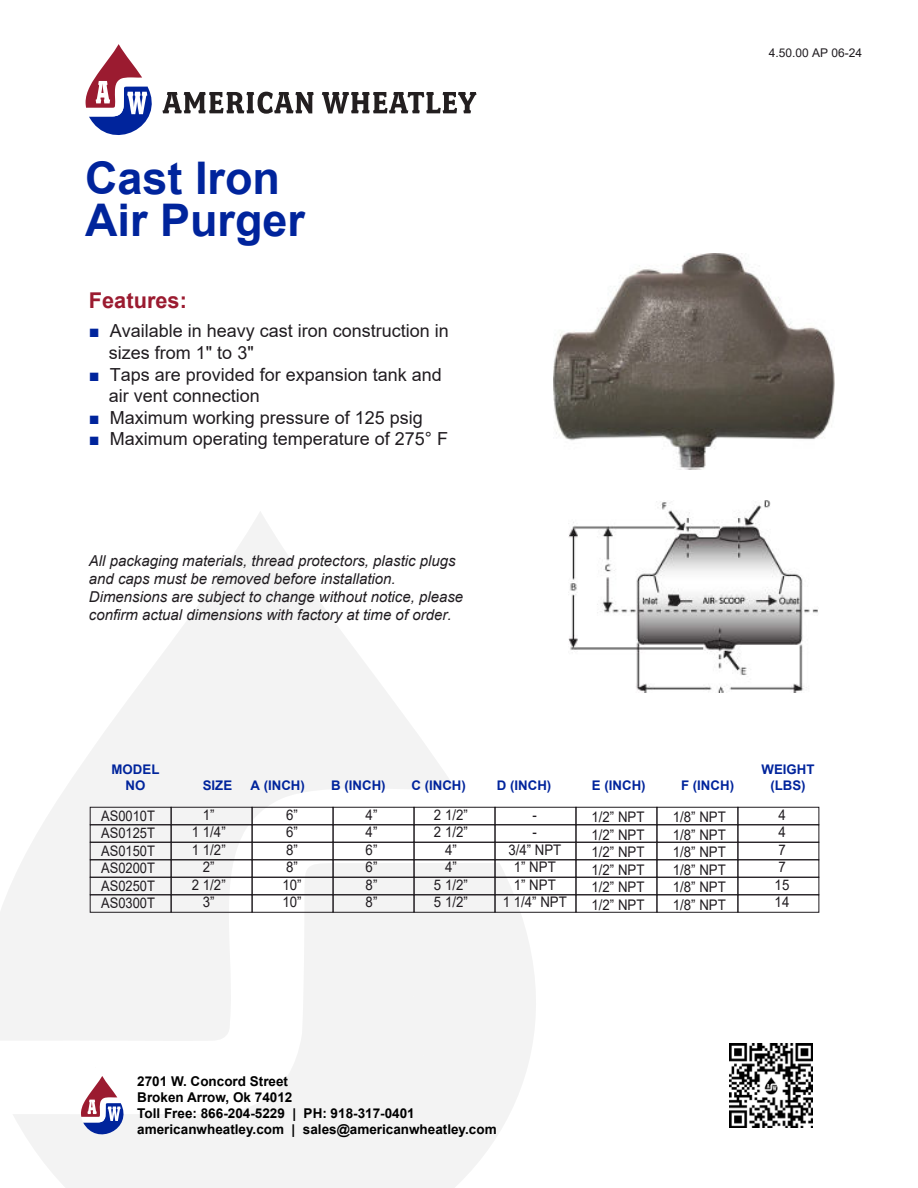
<style>
.page{position:relative;width:918px;height:1188px;background:#fff}
.page>*{position:absolute;margin:0;border:0;box-sizing:border-box;transform-origin:0 0}
.t1{font:700 45px/42px "Arial";color:#00249c}
.t2{font:700 21.75px "Arial";color:#9b1b30}
.t3{font:18px/21.6px "Arial";color:#201c20}
.t4{font:italic 15px/18px "Arial";color:#201c20}
.t5{font:14.55px/17.5px "Arial";color:#201c20;text-align:center;scale:.91 1}
.t6{font:14.55px/17.4px "Arial";color:#201c20;text-align:justify;scale:.89 1}
.t7{font:700 13.5px/16.2px "Arial";color:#000}
.t8{font:700 13.2px/15.9px "Arial";color:#00249c;text-align:center}
.t9{font:12px "Arial";color:#201c20}
.s1{color:#00249c}
</style>
<div class="page">
<svg style="left:13px;top:863px;width:523px;height:325px;fill:#f3f3f3"></svg>
<svg style="left:0;top:512px;width:456px;height:529px;fill:#f3f3f3"></svg>
<svg style="left:322px;top:92px;width:155px;height:21px"></svg>
<svg style="left:85px;top:44px;width:229px;height:91px"></svg>
<svg style="left:81px;top:1076px;width:53px;height:72px"></svg>
<div style="left:90px;top:807px;width:82px;height:18px;border:1px solid #201c20"></div>
<div style="left:171px;top:807px;width:81px;height:18px;border:1px solid #201c20"></div>
<div style="left:252px;top:807px;width:81px;height:18px;border:1px solid #201c20"></div>
<div style="left:333px;top:807px;width:81px;height:18px;border:1px solid #201c20"></div>
<div style="left:414px;top:807px;width:81px;height:18px;border:1px solid #201c20"></div>
<div style="left:495px;top:807px;width:81px;height:18px;border:1px solid #201c20"></div>
<div style="left:576px;top:807px;width:81px;height:18px;border:1px solid #201c20"></div>
<div style="left:657px;top:807px;width:81px;height:18px;border:1px solid #201c20"></div>
<div style="left:738px;top:807px;width:81px;height:18px;border:1px solid #201c20"></div>
<div style="left:90px;top:824px;width:82px;height:19px;border:1px solid #201c20"></div>
<div style="left:171px;top:824px;width:81px;height:19px;border:1px solid #201c20"></div>
<div style="left:252px;top:824px;width:81px;height:19px;border:1px solid #201c20"></div>
<div style="left:333px;top:824px;width:81px;height:19px;border:1px solid #201c20"></div>
<div style="left:414px;top:824px;width:81px;height:19px;border:1px solid #201c20"></div>
<div style="left:495px;top:824px;width:81px;height:19px;border:1px solid #201c20"></div>
<div style="left:576px;top:824px;width:81px;height:19px;border:1px solid #201c20"></div>
<div style="left:657px;top:824px;width:81px;height:19px;border:1px solid #201c20"></div>
<div style="left:738px;top:824px;width:81px;height:19px;border:1px solid #201c20"></div>
<div style="left:90px;top:842px;width:82px;height:18px;border:1px solid #201c20"></div>
<div style="left:171px;top:842px;width:81px;height:18px;border:1px solid #201c20"></div>
<div style="left:252px;top:842px;width:81px;height:18px;border:1px solid #201c20"></div>
<div style="left:333px;top:842px;width:81px;height:18px;border:1px solid #201c20"></div>
<div style="left:414px;top:842px;width:81px;height:18px;border:1px solid #201c20"></div>
<div style="left:495px;top:842px;width:81px;height:18px;border:1px solid #201c20"></div>
<div style="left:576px;top:842px;width:81px;height:18px;border:1px solid #201c20"></div>
<div style="left:657px;top:842px;width:81px;height:18px;border:1px solid #201c20"></div>
<div style="left:738px;top:842px;width:81px;height:18px;border:1px solid #201c20"></div>
<div style="left:90px;top:859px;width:82px;height:19px;border:1px solid #201c20"></div>
<div style="left:171px;top:859px;width:81px;height:19px;border:1px solid #201c20"></div>
<div style="left:252px;top:859px;width:81px;height:19px;border:1px solid #201c20"></div>
<div style="left:333px;top:859px;width:81px;height:19px;border:1px solid #201c20"></div>
<div style="left:414px;top:859px;width:81px;height:19px;border:1px solid #201c20"></div>
<div style="left:495px;top:859px;width:81px;height:19px;border:1px solid #201c20"></div>
<div style="left:576px;top:859px;width:81px;height:19px;border:1px solid #201c20"></div>
<div style="left:657px;top:859px;width:81px;height:19px;border:1px solid #201c20"></div>
<div style="left:738px;top:859px;width:81px;height:19px;border:1px solid #201c20"></div>
<div style="left:90px;top:877px;width:82px;height:18px;border:1px solid #201c20"></div>
<div style="left:171px;top:877px;width:81px;height:18px;border:1px solid #201c20"></div>
<div style="left:252px;top:877px;width:81px;height:18px;border:1px solid #201c20"></div>
<div style="left:333px;top:877px;width:81px;height:18px;border:1px solid #201c20"></div>
<div style="left:414px;top:877px;width:81px;height:18px;border:1px solid #201c20"></div>
<div style="left:495px;top:877px;width:81px;height:18px;border:1px solid #201c20"></div>
<div style="left:576px;top:877px;width:81px;height:18px;border:1px solid #201c20"></div>
<div style="left:657px;top:877px;width:81px;height:18px;border:1px solid #201c20"></div>
<div style="left:738px;top:877px;width:81px;height:18px;border:1px solid #201c20"></div>
<div style="left:90px;top:894px;width:82px;height:19px;border:1px solid #201c20"></div>
<div style="left:171px;top:894px;width:81px;height:19px;border:1px solid #201c20"></div>
<div style="left:252px;top:894px;width:81px;height:19px;border:1px solid #201c20"></div>
<div style="left:333px;top:894px;width:81px;height:19px;border:1px solid #201c20"></div>
<div style="left:414px;top:894px;width:81px;height:19px;border:1px solid #201c20"></div>
<div style="left:495px;top:894px;width:81px;height:19px;border:1px solid #201c20"></div>
<div style="left:576px;top:894px;width:81px;height:19px;border:1px solid #201c20"></div>
<div style="left:657px;top:894px;width:81px;height:19px;border:1px solid #201c20"></div>
<div style="left:738px;top:894px;width:81px;height:19px;border:1px solid #201c20"></div>
<img style="left:553px;top:253px;width:282px;height:216px">
<img style="left:569px;top:500px;width:249px;height:193px">
<img style="left:729px;top:1044px;width:84px;height:84px">
<h1 class="t1" style="left:85px;top:161px;width:222px">Cast Iron<br>Air Purger</h1>
<h2 class="t2" style="left:89px;top:293px;width:100px">Features:</h2>
<p class="t3" style="left:109px;top:322px;width:342px;text-indent:-20px"><span class="s1">■</span> Available in heavy cast iron construction in sizes from 1" to 3"</p>
<p class="t3" style="left:109px;top:365px;width:335px;text-indent:-20px"><span class="s1">■</span> Taps are provided for expansion tank and air vent connection</p>
<p class="t3" style="left:89px;top:408px;width:335px"><span class="s1">■</span> Maximum working pressure of 125 psig</p>
<p class="t3" style="left:89px;top:430px;width:361px"><span class="s1">■</span> Maximum operating temperature of 275° F</p>
<p class="t4" style="left:89px;top:553px;width:376px">All packaging materials, thread protectors, plastic plugs and caps must be removed before installation.<br>Dimensions are subject to change without notice, please confirm actual dimensions with factory at time of order.</p>
<p class="t9" style="left:769px;top:48px;width:95px">4.50.00 AP 06-24</p>
<p class="t8" style="left:112px;top:762px;width:49px">MODEL<br>NO</p>
<p class="t8" style="left:203px;top:778px;width:31px">SIZE</p>
<p class="t8" style="left:250px;top:778px;width:56px">A (INCH)</p>
<p class="t8" style="left:331px;top:778px;width:56px">B (INCH)</p>
<p class="t8" style="left:411px;top:778px;width:56px">C (INCH)</p>
<p class="t8" style="left:497px;top:778px;width:56px">D (INCH)</p>
<p class="t8" style="left:592px;top:778px;width:55px">E (INCH)</p>
<p class="t8" style="left:681px;top:778px;width:54px">F (INCH)</p>
<p class="t8" style="left:762px;top:762px;width:55px">WEIGHT (LBS)</p>
<p class="t6" style="left:101px;top:808px;width:62px">AS0010T AS0125T AS0150T AS0200T AS0250T AS0300T</p>
<p class="t5" style="left:192px;top:807px;width:39px">1”<br>1 1/4”<br>1 1/2”<br>2”<br>2 1/2”<br>3”</p>
<p class="t5" style="left:283px;top:807px;width:23px;text-align:left">6”<br>6”<br>8”<br>8”<br>10”<br>10”</p>
<p class="t5" style="left:366px;top:807px;width:14px;text-align:justify">4” 4” 6” 6” 8” 8”</p>
<p class="t5" style="left:434px;top:807px;width:39px">2 1/2”<br>2 1/2”<br>4”<br>4”<br>5 1/2”<br>5 1/2”</p>
<p class="t5" style="left:503px;top:807px;width:72px">-<br>-<br>3/4” NPT<br>1” NPT<br>1” NPT<br>1 1/4” NPT</p>
<p class="t5" style="left:592px;top:809px;width:60px;text-align:justify">1/2” NPT 1/2” NPT 1/2” NPT 1/2” NPT 1/2” NPT 1/2” NPT</p>
<p class="t5" style="left:673px;top:809px;width:60px;text-align:justify">1/8” NPT 1/8” NPT 1/8” NPT 1/8” NPT 1/8” NPT 1/8” NPT</p>
<p class="t5" style="left:775px;top:807px;width:18px;text-align:left">4<br>4<br>7<br>7<br>15<br>14</p>
<p class="t7" style="left:137px;top:1074px;width:361px">2701 W. Concord Street<br>Broken Arrow, Ok 74012<br>Toll Free: 866-204-5229 | PH: 918-317-0401 americanwheatley.com | sales@americanwheatley.com</p>
</div>
